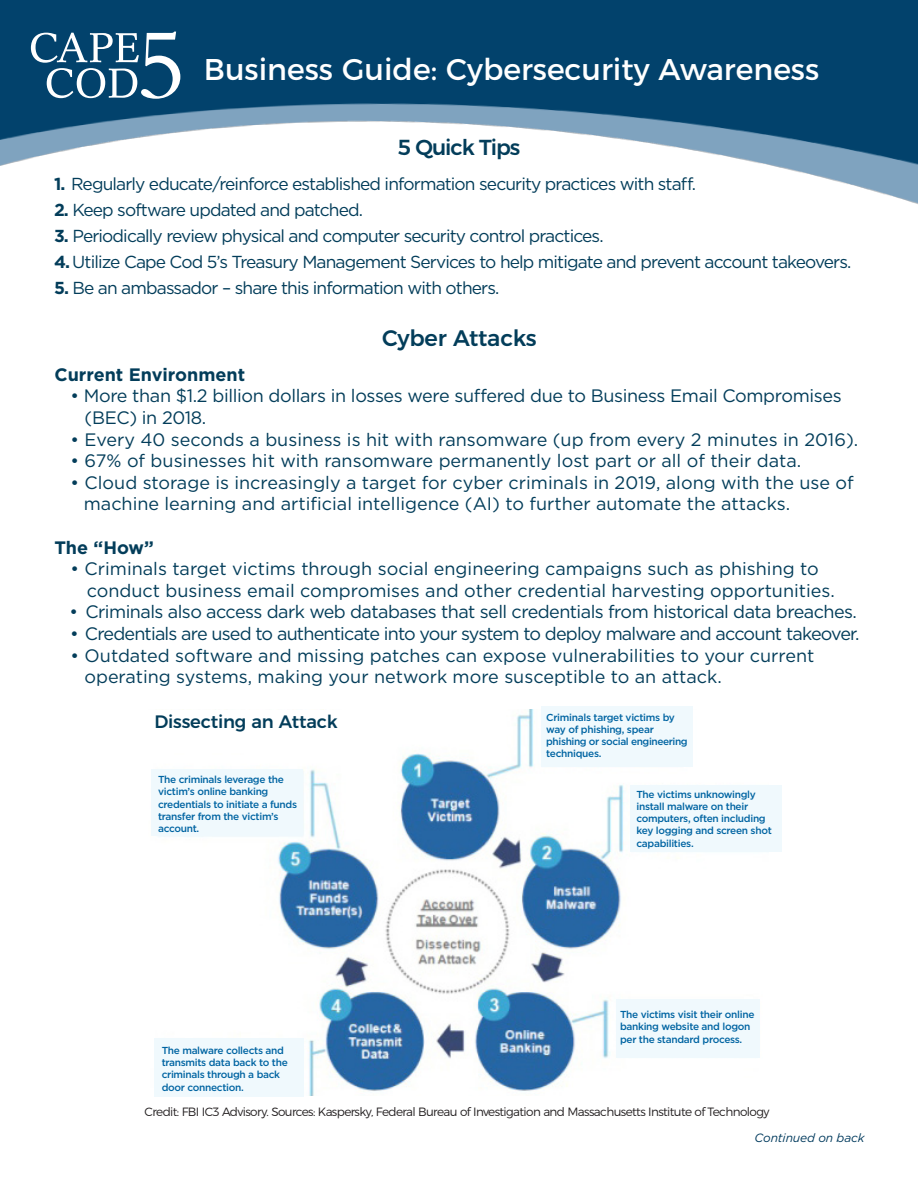
<style>
.page{position:relative;width:918px;height:1188px;background:#fff}
.page>*{position:absolute;margin:0;border:0;box-sizing:border-box;transform-origin:0 0}
.t1{font:30px "Montserrat";color:#fff}
.Body_Text{font:500 22.5px "Montserrat";letter-spacing:-.01em;color:#033d5a}
.Body_Text-2{font:500 21.75px "Montserrat";letter-spacing:-.05em;color:#033d5a}
.t2{font:18px/21.6px "Gotham";color:#033d5a}
.t3{font:18px/21.6px "Gotham";letter-spacing:-.02em;color:#033d5a}
.t4{font:18px "Gotham";letter-spacing:-.03em;color:#033d5a}
.t5{font:18px "Gotham";letter-spacing:-.045em;color:#033d5a}
.t6{font:700 18px "Gotham";color:#033d5a}
.Body_Text-3{font:500 18px "Montserrat";letter-spacing:-.01em;color:#033d5a}
.t7{font:17.4px "Gotham";letter-spacing:-.05em;color:#033d5a}
.t8{font:300 12px "Montserrat";letter-spacing:-.05em;color:#231f20}
.t9{font:italic 12px "Gotham";letter-spacing:-.01em;color:#003a5d}
.t10{font:500 10.2px/12.1px "Gotham";letter-spacing:-.03em;color:#0064a2}
.s1{font-weight:700}
</style>
<div class="page">
<img style="left:0;top:0;width:918px;height:204px">
<svg style="left:31px;top:32px;width:149px;height:67px"></svg>
<img style="left:151px;top:710px;width:609px;height:385px">
<div style="left:152px;top:769px;width:151px;height:67px;background:#f0f9fd"></div>
<div style="left:154px;top:1038px;width:150px;height:59px;background:#f0f9fd"></div>
<div style="left:616px;top:1000px;width:144px;height:58px;background:#f0f9fd"></div>
<div style="left:630px;top:785px;width:152px;height:67px;background:#f0f9fd"></div>
<div style="left:541px;top:706px;width:152px;height:61px;background:#f0f9fd"></div>
<div style="left:139px;top:710px;width:214px;height:39px;background:#fff"></div>
<p class="t1" style="left:204px;top:45px;width:617px">Business Guide: Cybersecurity Awareness</p>
<p class="Body_Text-2" style="left:398px;top:130px;width:124px">5 Quick Tips</p>
<p class="t7" style="left:54px;top:172px;width:644px"><span class="s1">1.</span> Regularly educate/reinforce established information security practices with staff.</p>
<p class="t7" style="left:54px;top:198px;width:311px"><span class="s1">2.</span> Keep software updated and patched.</p>
<p class="t7" style="left:54px;top:225px;width:551px"><span class="s1">3.</span> Periodically review physical and computer security control practices.</p>
<p class="t7" style="left:54px;top:251px;width:799px"><span class="s1">4.</span> Utilize Cape Cod 5’s Treasury Management Services to help mitigate and prevent account takeovers.</p>
<p class="t7" style="left:54px;top:277px;width:447px"><span class="s1">5.</span> Be an ambassador – share this information with others.</p>
<p class="Body_Text" style="left:382px;top:320px;width:156px">Cyber Attacks</p>
<p class="t6" style="left:54px;top:363px;width:192px">Current Environment</p>
<p class="t3" style="left:85px;top:385px;width:759px;text-indent:-14px">• More than $1.2 billion dollars in losses were suffered due to Business Email Compromises (BEC) in 2018.</p>
<p class="t2" style="left:71px;top:428px;width:789px">• Every 40 seconds a business is hit with ransomware (up from every 2 minutes in 2016).</p>
<p class="t2" style="left:71px;top:450px;width:732px">• 67% of businesses hit with ransomware permanently lost part or all of their data.</p>
<p class="t2" style="left:84px;top:471px;width:772px;text-indent:-13px">• Cloud storage is increasingly a target for cyber criminals in 2019, along with the use of machine learning and artificial intelligence (AI) to further automate the attacks.</p>
<p class="t6" style="left:54px;top:535px;width:101px">The “How”</p>
<p class="t2" style="left:87px;top:558px;width:750px;text-indent:-16px">• Criminals target victims through social engineering campaigns such as phishing to conduct business email compromises and other credential harvesting opportunities.</p>
<p class="t4" style="left:70px;top:601px;width:789px">• Criminals also access dark web databases that sell credentials from historical data breaches.</p>
<p class="t5" style="left:70px;top:622px;width:791px">• Credentials are used to authenticate into your system to deploy malware and account takeover.</p>
<p class="t2" style="left:71px;top:644px;width:745px">• Outdated software and missing patches can expose vulnerabilities to your current</p>
<p class="t2" style="left:84px;top:666px;width:639px">operating systems, making your network more susceptible to an attack.</p>
<p class="Body_Text-3" style="left:155px;top:707px;width:185px">Dissecting an Attack</p>
<p class="t10" style="left:158px;top:773px;width:141px">The criminals leverage the victim’s online banking credentials to initiate a funds transfer from the victim’s account.</p>
<p class="t10" style="left:162px;top:1044px;width:128px">The malware collects and transmits data back to the criminals through a back door connection.</p>
<p class="t10" style="left:546px;top:711px;width:130px">Criminals target victims by way of phishing, spear</p>
<p class="t10" style="left:546px;top:735px;width:143px">phishing or social engineering techniques.</p>
<p class="t10" style="left:636px;top:788px;width:137px">The victims unknowingly install malware on their computers, often including key logging and screen shot capabilities.</p>
<p class="t10" style="left:620px;top:1008px;width:136px">The victims visit their online banking website and logon per the standard process.</p>
<p class="t8" style="left:145px;top:1102px;width:626px">Credit: FBI IC3 Advisory. Sources: Kaspersky, Federal Bureau of Investigation and Massachusetts Institute of Technology</p>
<p class="t9" style="left:755px;top:1130px;width:112px">Continued on back</p>
</div>
